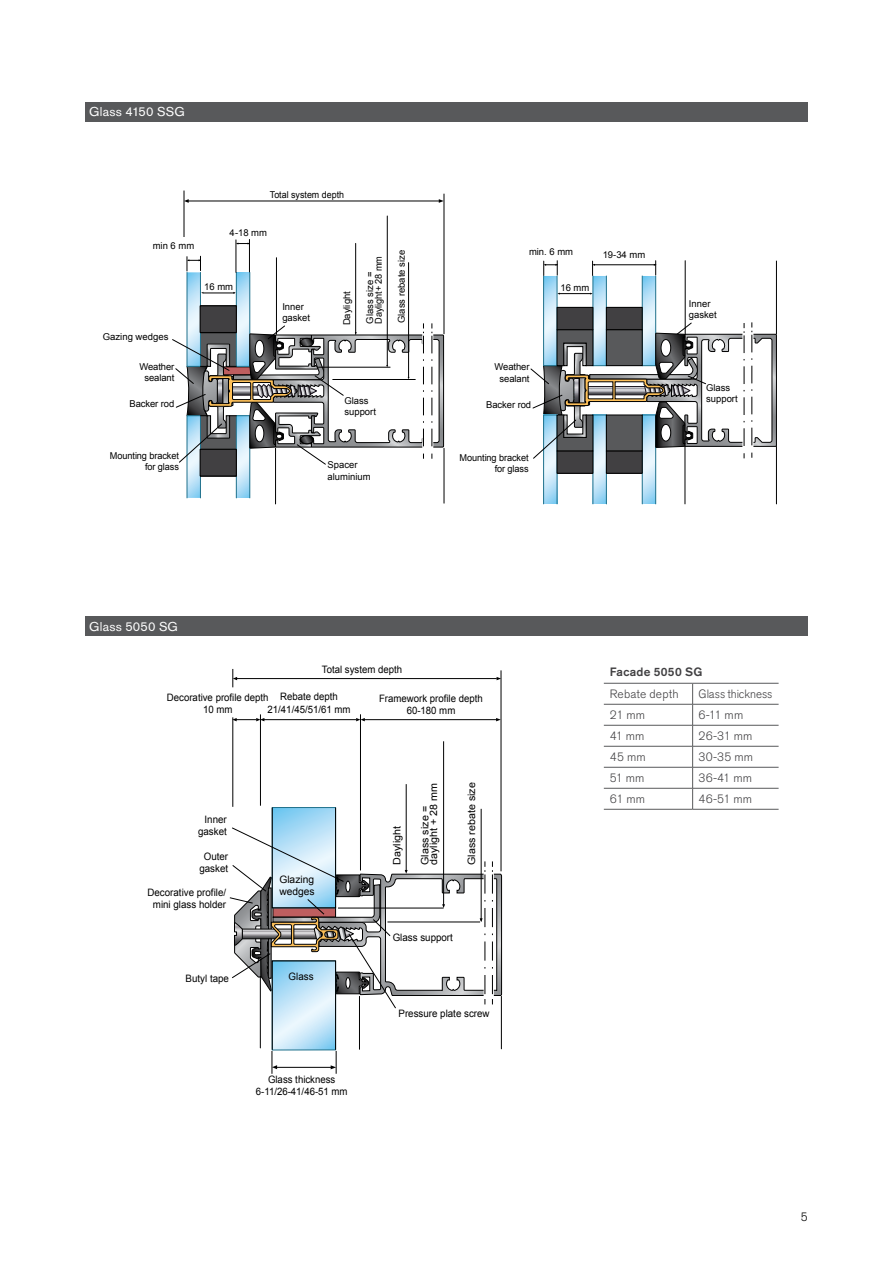
<style>
.page{position:relative;width:893px;height:1263px;background:#fff}
.page>*{position:absolute;margin:0;border:0;box-sizing:border-box;transform-origin:0 0}
.t1{font:12.75px "Akzidenz Grotesk Pro";letter-spacing:.015em;color:#fff}
.t2{font:300 12px "Akzidenz Grotesk Pro";letter-spacing:.005em;color:#414042}
.t3{font:300 12px "Akzidenz Grotesk Pro";letter-spacing:.005em;color:#414042;scale:.96 1}
.t4{font:500 12px "Akzidenz Grotesk Pro";letter-spacing:.02em;color:#414042}
.t5{font:300 12px "Akzidenz Grotesk Pro";color:#000}
.t6{font:10.2px/12.3px "Arial";color:#000;text-align:center;scale:.94 1}
.t7{font:10.2px/12.3px "Arial";color:#000;text-align:center;scale:.95 1}
.t8{font:10.2px/8.7px "Arial";color:#000;scale:1.05 1}
.t9{font:10.2px/12.3px "Arial";color:#000}
.t10{font:9.45px/11.4px "Arial";color:#000}
.t11{font:9.45px "Arial";color:#000;scale:.94 1}
</style>
<div class="page">
<hr style="left:444px;top:448px;width:1px;height:55px;background:#000">
<hr style="left:387px;top:216px;width:1px;height:149px;background:#000">
<hr style="left:355px;top:243px;width:1px;height:91px;background:#000">
<hr style="left:249px;top:239px;width:1px;height:33px;background:#000">
<hr style="left:236px;top:240px;width:1px;height:32px;background:#000">
<svg style="left:236px;top:243px;width:13px;height:1px"></svg>
<hr style="left:444px;top:194px;width:1px;height:140px;background:#000">
<hr style="left:184px;top:191px;width:1px;height:46px;background:#000">
<hr style="left:187px;top:201px;width:252px;height:1px;background:#000">
<svg style="left:184px;top:199px;width:5px;height:4px"></svg>
<svg style="left:439px;top:199px;width:5px;height:4px"></svg>
<svg style="left:172px;top:256px;width:272px;height:249px"></svg>
<hr style="left:406px;top:784px;width:1px;height:88px;background:#000">
<hr style="left:443px;top:741px;width:1px;height:164px;background:#000">
<hr style="left:263px;top:719px;width:93px;height:1px;background:#000">
<hr style="left:260px;top:714px;width:1px;height:92px;background:#000">
<hr style="left:360px;top:714px;width:1px;height:156px;background:#000">
<hr style="left:233px;top:717px;width:1px;height:90px;background:#000">
<hr style="left:501px;top:670px;width:1px;height:201px;background:#000">
<hr style="left:363px;top:719px;width:134px;height:1px;background:#000">
<svg style="left:356px;top:718px;width:9px;height:3px"></svg>
<svg style="left:496px;top:718px;width:5px;height:3px"></svg>
<svg style="left:232px;top:718px;width:32px;height:3px"></svg>
<hr style="left:235px;top:678px;width:262px;height:1px;background:#000">
<svg style="left:233px;top:669px;width:4px;height:18px"></svg>
<svg style="left:497px;top:677px;width:4px;height:3px"></svg>
<svg style="left:229px;top:807px;width:273px;height:267px"></svg>
<svg style="left:530px;top:261px;width:247px;height:244px"></svg>
<div style="left:85px;top:617px;width:723px;height:19px;background:#58595b"></div>
<div style="left:85px;top:102px;width:723px;height:19px;background:#58595b"></div>
<hr style="left:604px;top:683px;width:89px;height:1px;background:#58595b">
<hr style="left:693px;top:683px;width:86px;height:1px;background:#58595b">
<hr style="left:604px;top:704px;width:89px;height:1px;background:#58595b">
<hr style="left:693px;top:704px;width:86px;height:1px;background:#58595b">
<hr style="left:604px;top:725px;width:89px;height:1px;background:#58595b">
<hr style="left:693px;top:725px;width:86px;height:1px;background:#58595b">
<hr style="left:604px;top:746px;width:89px;height:1px;background:#58595b">
<hr style="left:693px;top:746px;width:86px;height:1px;background:#58595b">
<hr style="left:604px;top:767px;width:89px;height:1px;background:#58595b">
<hr style="left:693px;top:767px;width:86px;height:1px;background:#58595b">
<hr style="left:604px;top:788px;width:89px;height:1px;background:#58595b">
<hr style="left:693px;top:788px;width:86px;height:1px;background:#58595b">
<svg style="left:692px;top:683px;width:1px;height:126px"></svg>
<hr style="left:604px;top:809px;width:89px;height:1px;background:#58595b">
<hr style="left:693px;top:809px;width:86px;height:1px;background:#58595b">
<h1 class="t1" style="left:89px;top:103px;width:97px">Glass 4150 SSG</h1>
<p class="t10" style="left:153px;top:240px;width:43px">min 6 mm</p>
<p class="t10" style="left:103px;top:332px;width:67px">Gazing wedges</p>
<p class="t10" style="left:139px;top:361px;width:36px;text-align:center">Weather sealant</p>
<p class="t10" style="left:130px;top:398px;width:46px">Backer rod</p>
<p class="t11" style="left:270px;top:188px;width:80px">Total system depth</p>
<p class="t10" style="left:230px;top:227px;width:39px">4-18 mm</p>
<p class="t10" style="left:204px;top:281px;width:30px">16 mm</p>
<p class="t10" style="left:282px;top:301px;width:29px">Inner gasket</p>
<p class="t10" style="left:341px;top:325px;width:36px;rotate:-90deg">Daylight</p>
<p class="t10" style="left:366px;top:324px;width:69px;line-height:8.6px;rotate:-90deg">Glass size =<br>Daylight+ 28 mm</p>
<p class="t10" style="left:396px;top:323px;width:75px;rotate:-90deg">Glass rebate size</p>
<p class="t10" style="left:344px;top:395px;width:33px">Glass support</p>
<p class="t10" style="left:110px;top:450px;width:70px;text-align:right">Mounting bracket for glass</p>
<p class="t10" style="left:328px;top:459px;width:45px">Spacer aluminium</p>
<p class="t10" style="left:529px;top:246px;width:46px">min. 6 mm</p>
<p class="t10" style="left:560px;top:282px;width:30px">16 mm</p>
<p class="t10" style="left:603px;top:249px;width:44px">19-34 mm</p>
<p class="t10" style="left:495px;top:361px;width:36px;text-align:center">Weather sealant</p>
<p class="t10" style="left:486px;top:399px;width:46px">Backer rod</p>
<p class="t10" style="left:460px;top:452px;width:70px;text-align:right">Mounting bracket for glass</p>
<p class="t10" style="left:689px;top:298px;width:29px">Inner gasket</p>
<p class="t10" style="left:706px;top:382px;width:33px">Glass support</p>
<h1 class="t1" style="left:89px;top:618px;width:90px">Glass 5050 SG</h1>
<p class="t6" style="left:322px;top:663px;width:87px">Total system depth</p>
<p class="t6" style="left:379px;top:692px;width:112px">Framework profile depth<br>60-180 mm</p>
<p class="t6" style="left:268px;top:691px;width:90px">Rebate depth<br>21/41/45/51/61 mm</p>
<p class="t6" style="left:167px;top:691px;width:110px">Decorative profile depth<br>10 mm</p>
<p class="t7" style="left:198px;top:813px;width:32px;text-align:right">Inner gasket</p>
<p class="t7" style="left:199px;top:850px;width:32px">Outer gasket</p>
<p class="t7" style="left:147px;top:886px;width:84px">Decorative profile/ mini glass holder</p>
<p class="t7" style="left:186px;top:972px;width:47px">Butyl tape</p>
<p class="t9" style="left:279px;top:873px;width:37px">Glazing wedges</p>
<p class="t7" style="left:289px;top:971px;width:28px">Glass</p>
<p class="t6" style="left:256px;top:1073px;width:99px">Glass thickness<br>6-11/26-41/46-51 mm</p>
<p class="t8" style="left:393px;top:865px;width:38px;rotate:-90deg">Daylight</p>
<p class="t8" style="left:421px;top:865px;width:79px;rotate:-90deg">Glass size = daylight + 28 mm</p>
<p class="t8" style="left:467px;top:865px;width:80px;rotate:-90deg">Glass rebate size</p>
<p class="t7" style="left:393px;top:931px;width:65px">Glass support</p>
<p class="t7" style="left:398px;top:1007px;width:97px">Pressure plate screw</p>
<p class="t4" style="left:610px;top:664px;width:94px">Facade 5050 SG</p>
<p class="t2" style="left:610px;top:686px;width:70px">Rebate depth</p>
<p class="t3" style="left:699px;top:686px;width:79px">Glass thickness</p>
<p class="t2" style="left:610px;top:707px;width:37px">21 mm</p>
<p class="t2" style="left:699px;top:707px;width:46px">6-11 mm</p>
<p class="t2" style="left:610px;top:728px;width:36px">41 mm</p>
<p class="t2" style="left:699px;top:728px;width:55px">26-31 mm</p>
<p class="t2" style="left:610px;top:749px;width:37px">45 mm</p>
<p class="t2" style="left:699px;top:749px;width:56px">30-35 mm</p>
<p class="t2" style="left:610px;top:770px;width:36px">51 mm</p>
<p class="t2" style="left:699px;top:770px;width:55px">36-41 mm</p>
<p class="t2" style="left:610px;top:791px;width:37px">61 mm</p>
<p class="t2" style="left:699px;top:791px;width:55px">46-51 mm</p>
<p class="t5" style="left:801px;top:1209px;width:8px">5</p>
</div>
